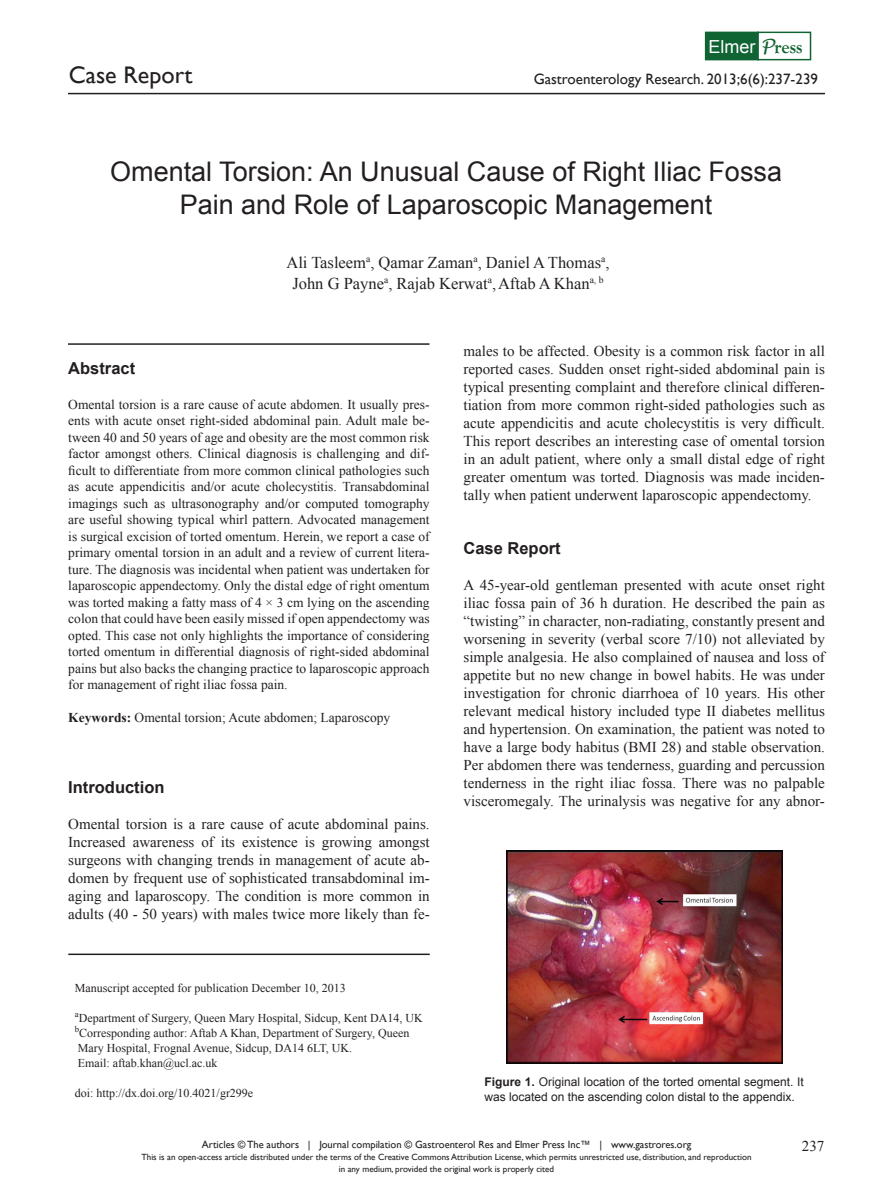
<style>
.page{position:relative;width:893px;height:1191px;background:#fff}
.page>*{position:absolute;margin:0;border:0;box-sizing:border-box;transform-origin:0 0}
.t1{font:27px/33px "Arial";color:#231f20;text-align:center}
.t2{font:24px "Gill Sans";color:#231f20}
.t3{font:18px "Arial";color:#fff}
.t4{font:16.5px/21px "Times New Roman";color:#231f20;text-align:center}
.t5{font:700 16.5px "Arial";color:#231f20}
.t6{font:15px/18px "Times New Roman";color:#231f20;text-align:justify}
.t7{font:15px "Gill Sans";color:#231f20}
.t8{font:13.5px/16.5px "Times New Roman";color:#231f20;text-align:justify}
.t9{font:12px/15px "Times New Roman";color:#231f20}
.t10{font:12px/15px "Arial";color:#231f20}
.t11{font:10.5px "Gill Sans";color:#231f20}
.t12{font:9px/12px "Gill Sans";color:#231f20;text-align:center}
.s1{font-family:"Lucida Handwriting";font-style:italic;font-size:19.5px;color:#146534}
.s2{font-family:"Goudy Old Style T";font-weight:700;font-size:19.5px;color:#146534}
.s3{font-weight:700}
</style>
<div class="page">
<div style="left:705px;top:32px;width:54px;height:28px;background:#106333"></div>
<div style="left:757px;top:32px;width:54px;height:28px;background:#fff;border:2px solid #106333"></div>
<div style="left:706px;top:40px;width:52px;height:16px;background:#106333"></div>
<hr style="left:68px;top:93px;width:757px;height:1px;background:#231f20">
<hr style="left:68px;top:343px;width:361px;height:2px;background:#231f20">
<hr style="left:68px;top:953px;width:362px;height:2px;background:#231f20">
<img style="left:506px;top:850px;width:276px;height:213px">
<h2 class="t2" style="left:69px;top:61px;width:125px">Case Report</h2>
<p class="t3" style="left:708px;top:35px;width:96px">Elmer <span class="s1">P</span><span class="s2">ress</span></p>
<p class="t7" style="left:534px;top:70px;width:286px">Gastroenterology Research. 2013;6(6):237-239</p>
<h1 class="t1" style="left:110px;top:156px;width:673px">Omental Torsion: An Unusual Cause of Right Iliac Fossa<br>Pain and Role of Laparoscopic Management</h1>
<p class="t4" style="left:286px;top:251px;width:325px">Ali Tasleem<sup>a</sup>, Qamar Zaman<sup>a</sup>, Daniel A Thomas<sup>a</sup>,<br>John G Payne<sup>a</sup>, Rajab Kerwat<sup>a</sup>,Aftab A Khan<sup>a,</sup> <sup>b</sup></p>
<p class="t5" style="left:68px;top:357px;width:68px">Abstract</p>
<p class="t8" style="left:68px;top:396px;width:363px">Omental torsion is a rare cause of acute abdomen. It usually pres&shy;ents with acute onset right-sided abdominal pain. Adult male be&shy;tween 40 and 50 years of age and obesity are the most common risk factor amongst others. Clinical diagnosis is challenging and dif&shy;ficult to differentiate from more common clinical pathologies such as acute appendicitis and/or acute cholecystitis. Transabdominal imagings such as ultrasonography and/or computed tomography are useful showing typical whirl pattern. Advocated management is surgical excision of torted omentum. Herein, we report a case of primary omental torsion in an adult and a review of current litera&shy;ture. The diagnosis was incidental when patient was undertaken for laparoscopic appendectomy. Only the distal edge of right omentum was torted making a fatty mass of 4 × 3 cm lying on the ascending colon that could have been easily missed if open appendectomy was opted. This case not only highlights the importance of considering torted omentum in differential diagnosis of right-sided abdominal pains but also backs the changing practice to laparoscopic approach for management of right iliac fossa pain.</p>
<p class="t8" style="left:68px;top:709px;width:324px"><span class="s3">Keywords:</span> Omental torsion; Acute abdomen; Laparoscopy</p>
<p class="t5" style="left:68px;top:776px;width:98px">Introduction</p>
<p class="t6" style="left:68px;top:814px;width:363px">Omental torsion is a rare cause of acute abdominal pains.<br>Increased awareness of its existence is growing amongst surgeons with changing trends in management of acute ab&shy;domen by frequent use of sophisticated transabdominal im&shy;aging and laparoscopy. The condition is more common in adults (40 - 50 years) with males twice more likely than fe-</p>
<p class="t6" style="left:463px;top:342px;width:363px">males to be affected. Obesity is a common risk factor in all reported cases. Sudden onset right-sided abdominal pain is typical presenting complaint and therefore clinical differen&shy;tiation from more common right-sided pathologies such as acute appendicitis and acute cholecystitis is very difficult.<br>This report describes an interesting case of omental torsion in an adult patient, where only a small distal edge of right greater omentum was torted. Diagnosis was made inciden&shy;tally when patient underwent laparoscopic appendectomy.</p>
<p class="t5" style="left:463px;top:537px;width:99px">Case Report</p>
<p class="t6" style="left:463px;top:576px;width:363px">A 45-year-old gentleman presented with acute onset right iliac fossa pain of 36 h duration. He described the pain as “twisting” in character, non-radiating, constantly present and worsening in severity (verbal score 7/10) not alleviated by simple analgesia. He also complained of nausea and loss of appetite but no new change in bowel habits. He was under investigation for chronic diarrhoea of 10 years. His other relevant medical history included type II diabetes mellitus and hypertension. On examination, the patient was noted to have a large body habitus (BMI 28) and stable observation.<br>Per abdomen there was tenderness, guarding and percussion tenderness in the right iliac fossa. There was no palpable visceromegaly. The urinalysis was negative for any abnor-</p>
<p class="t9" style="left:75px;top:980px;width:272px">Manuscript accepted for publication December 10, 2013</p>
<p class="t9" style="left:75px;top:1010px;width:349px"><sup>a</sup>Department of Surgery, Queen Mary Hospital, Sidcup, Kent DA14, UK <sup>b</sup>Corresponding author: Aftab A Khan, Department of Surgery, Queen Mary Hospital, Frognal Avenue, Sidcup, DA14 6LT, UK.<br>Email: aftab.khan@ucl.ac.uk</p>
<p class="t9" style="left:75px;top:1085px;width:180px">doi: http://dx.doi.org/10.4021/gr299e</p>
<p class="t10" style="left:484px;top:1074px;width:321px"><span class="s3">Figure 1.</span> Original location of the torted omental segment. It was located on the ascending colon distal to the appendix.</p>
<p class="t6" style="left:802px;top:1136px;width:24px">237</p>
<p class="t11" style="left:202px;top:1138px;width:491px">Articles © The authors | Journal compilation © Gastroenterol Res and Elmer Press Inc™ | www.gastrores.org</p>
<p class="t12" style="left:141px;top:1151px;width:612px">This is an open-access article distributed under the terms of the Creative Commons Attribution License, which permits unrestricted use, distribution, and reproduction in any medium, provided the original work is properly cited</p>
</div>
